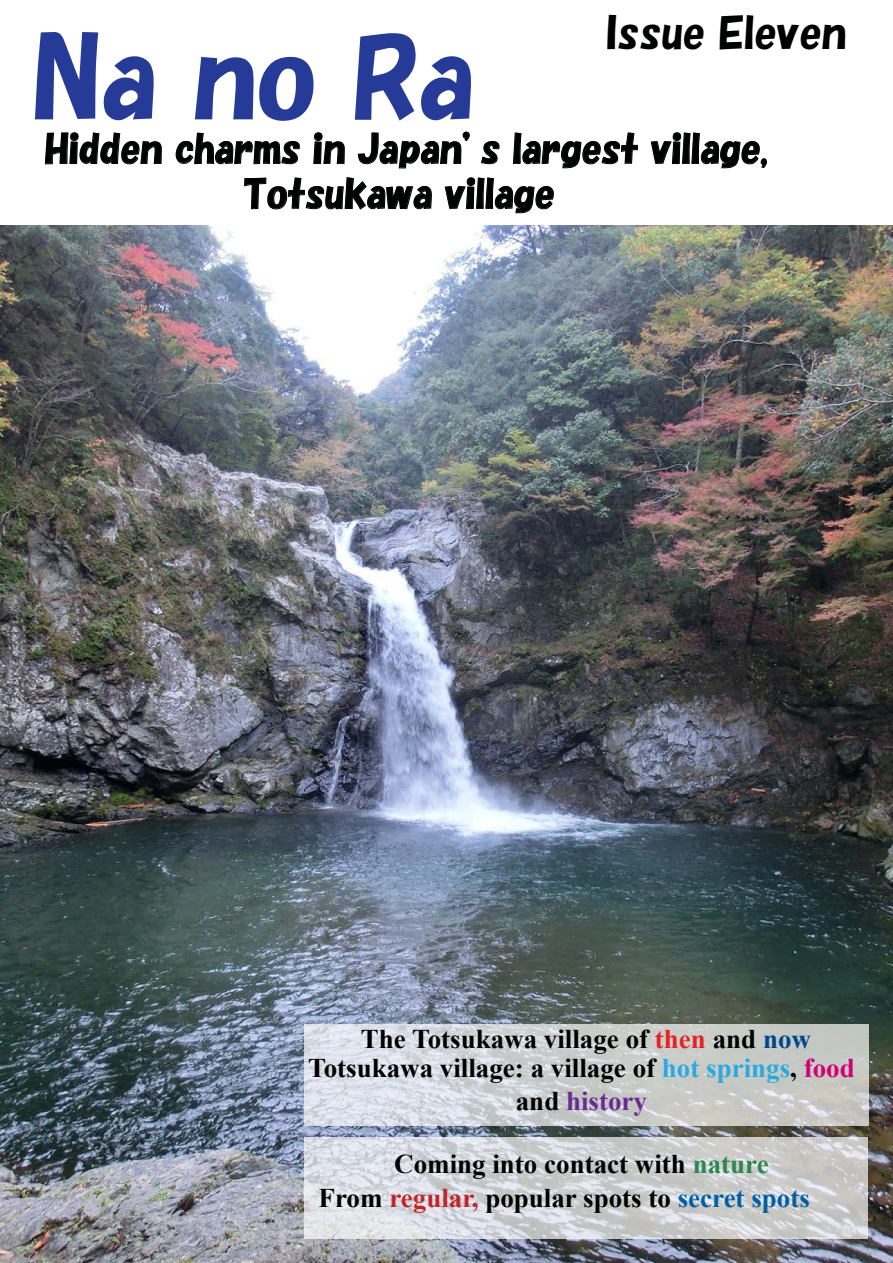
<style>
.page{position:relative;width:893px;height:1263px;background:#fff}
.page>*{position:absolute;margin:0;border:0;box-sizing:border-box;transform-origin:0 0}
.t1{font:108px "HGP Soei Kakupoptai";color:#263b97}
.t2{font:42px "HGP Soei Kakupoptai";color:#000101}
.t3{font:37.5px/45px "HGP Soei Kakupoptai";color:#000101;text-align:center}
.t4{font:700 27px/32.4px "Times New Roman";color:#000;text-align:center}
.s1{color:#e82124}
.s2{color:#004688}
.s3{color:#2aa9e0}
.s4{color:#d10076}
.s5{color:#682c91}
.s6{color:#2c864e}
.s7{color:#c02529}
.s8{color:#005fa3}
</style>
<div class="page">
<img style="left:0;top:226px;width:893px;height:1037px">
<svg style="left:45px;top:132px;width:117px;height:33px"></svg>
<svg style="left:175px;top:132px;width:125px;height:33px"></svg>
<svg style="left:313px;top:132px;width:32px;height:32px"></svg>
<svg style="left:358px;top:131px;width:112px;height:38px"></svg>
<svg style="left:481px;top:141px;width:19px;height:23px"></svg>
<svg style="left:513px;top:132px;width:125px;height:37px"></svg>
<svg style="left:651px;top:132px;width:116px;height:37px"></svg>
<svg style="left:244px;top:177px;width:188px;height:33px"></svg>
<svg style="left:445px;top:177px;width:109px;height:37px"></svg>
<svg style="left:304px;top:1138px;width:564px;height:101px;background:#d2d4d7"></svg>
<svg style="left:304px;top:1024px;width:564px;height:101px;background:#cfd2d4"></svg>
<h1 class="t1" style="left:32px;top:26px;width:443px">Na no Ra</h1>
<h2 class="t2" style="left:607px;top:12px;width:241px">Issue Eleven</h2>
<h3 class="t3" style="left:45px;top:127px;width:725px">Hidden charms in Japan’s largest village,<br>Totsukawa village</h3>
<p class="t4" style="left:361px;top:1022px;width:452px">The Totsukawa village of <span class="s1">then</span> and <span class="s2">now</span></p>
<p class="t4" style="left:308px;top:1051px;width:548px">Totsukawa village: a village of <span class="s3">hot springs</span>, <span class="s4">food </span>and <span class="s5">history</span></p>
<p class="t4" style="left:394px;top:1147px;width:376px">Coming into contact with <span class="s6">nature</span></p>
<p class="t4" style="left:319px;top:1181px;width:493px">From <span class="s7">regular,</span> popular spots to <span class="s8">secret spots</span></p>
</div>
